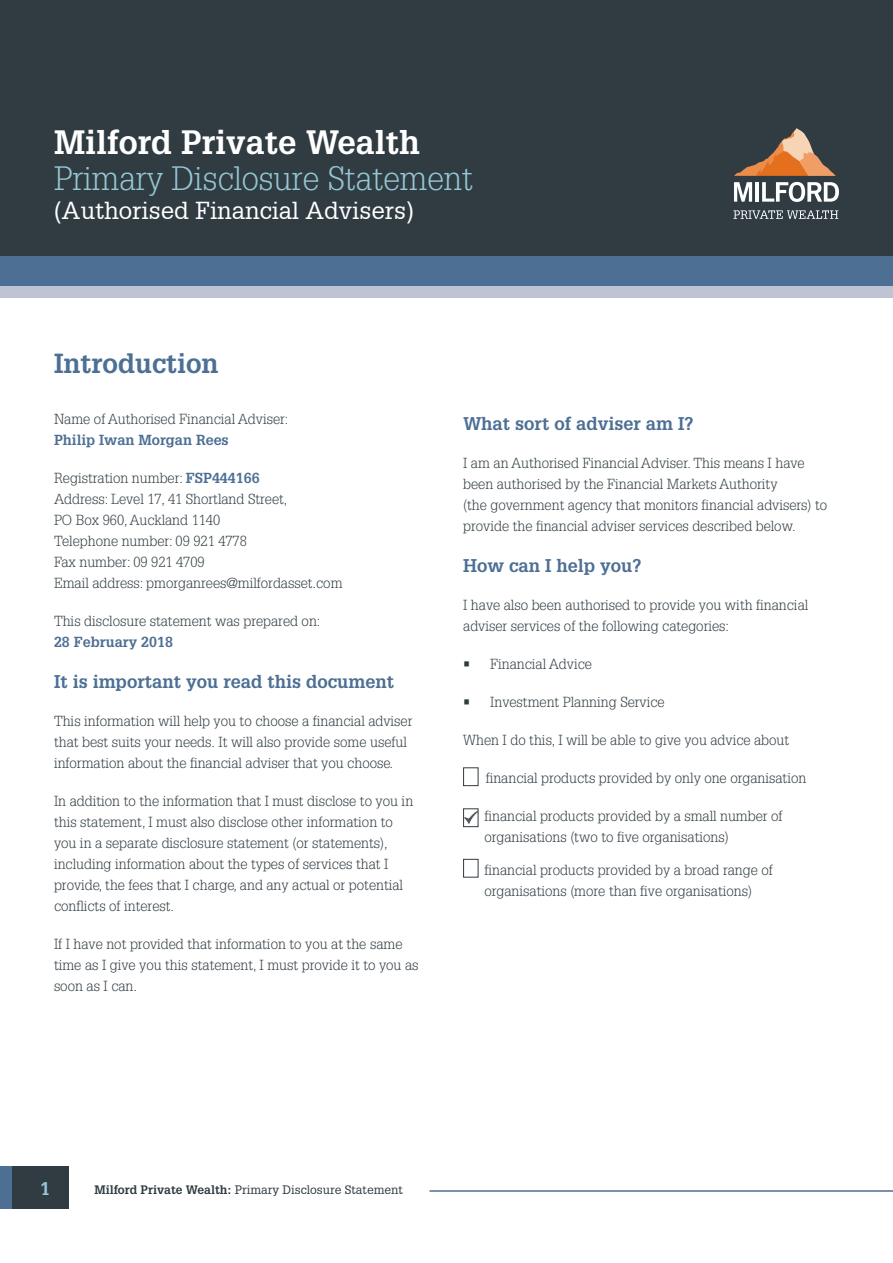
<style>
.page{position:relative;width:893px;height:1263px;background:#fff}
.page>*{position:absolute;margin:0;border:0;box-sizing:border-box;transform-origin:0 0}
.t1{font:300 33px "Glypha";color:#95c7d5}
.t2{font:700 33px "Glypha";color:#fff}
.t3{font:700 27px "Glypha";color:#4d6f94}
.t4{font:24px "Glypha 55 Roman";color:#fff}
.headers{font:700 18px "Glypha";color:#4d6f94}
.Body_copy{font:700 18px "Glypha";color:#4d6f94}
.t5{font:700 18px "Glypha";color:#95c7d5}
.Body_copy-2{font:300 14.25px/21px "Glypha";color:#2f3b41}
.body_copy_-_box_bull{font:300 14.25px "Glypha";color:#2f3b41}
.t6{font:12px "Glypha";color:#2f3b41}
.s1{font-weight:700;color:#4d6f94}
.s2{font-weight:700}
</style>
<div class="page">
<hr style="left:429px;top:1190px;width:464px;height:2px;background:#4d6f94">
<div style="left:0;top:1166px;width:69px;height:43px;background:#303c42"></div>
<div style="left:0;top:1166px;width:12px;height:43px;background:#4e6f94"></div>
<div style="left:0;top:268px;width:893px;height:29px;background:#bec4d4"></div>
<div style="left:0;top:0;width:893px;height:286px;background:#303c42"></div>
<div style="left:0;top:256px;width:893px;height:30px;background:#4e6f94"></div>
<div style="left:463px;top:767px;width:15px;height:19px;background:#fff;border:1px solid #2f3b41"></div>
<svg style="left:465px;top:812px;width:11px;height:11px"></svg>
<div style="left:463px;top:808px;width:15px;height:19px;border:1px solid #2f3b41"></div>
<div style="left:463px;top:859px;width:15px;height:18px;background:#fff;border:1px solid #2f3b41"></div>
<svg style="left:734px;top:128px;width:102px;height:48px"></svg>
<svg style="left:734px;top:182px;width:18px;height:20px"></svg>
<hr style="left:755px;top:182px;width:4px;height:20px;background:#fff">
<svg style="left:762px;top:182px;width:77px;height:20px"></svg>
<svg style="left:733px;top:210px;width:105px;height:9px"></svg>
<p class="t2" style="left:54px;top:122px;width:368px">Milford Private Wealth</p>
<p class="t1" style="left:54px;top:160px;width:421px">Primary Disclosure Statement</p>
<p class="t4" style="left:54px;top:196px;width:362px">(Authorised Financial Advisers)</p>
<p class="t3" style="left:54px;top:347px;width:166px">Introduction</p>
<p class="Body_copy-2" style="left:54px;top:408px;width:236px">Name of Authorised Financial Adviser:<br><span class="s1">Philip Iwan Morgan Rees</span></p>
<p class="Body_copy-2" style="left:54px;top:467px;width:290px">Registration number: <span class="s1">FSP444166<br></span>Address: Level 17, 41 Shortland Street,<br>PO Box 960, Auckland 1140<br>Telephone number: 09 921 4778<br>Fax number: 09 921 4709<br>Email address: pmorganrees@milfordasset.com</p>
<p class="Body_copy-2" style="left:54px;top:610px;width:268px">This disclosure statement was prepared on:<br><span class="s1">28 February 2018</span></p>
<p class="Body_copy" style="left:54px;top:670px;width:342px">It is important you read this document</p>
<p class="Body_copy-2" style="left:54px;top:710px;width:360px">This information will help you to choose a financial adviser that best suits your needs. It will also provide some useful information about the financial adviser that you choose.</p>
<p class="Body_copy-2" style="left:54px;top:790px;width:361px">In addition to the information that I must disclose to you in this statement, I must also disclose other information to you in a separate disclosure statement (or statements), including information about the types of services that I provide, the fees that I charge, and any actual or potential conflicts of interest.</p>
<p class="Body_copy-2" style="left:54px;top:933px;width:366px">If I have not provided that information to you at the same time as I give you this statement, I must provide it to you as soon as I can.</p>
<p class="headers" style="left:463px;top:412px;width:232px">What sort of adviser am I?</p>
<p class="Body_copy-2" style="left:463px;top:452px;width:366px">I am an Authorised Financial Adviser. This means I have been authorised by the Financial Markets Authority<br>(the government agency that monitors financial advisers) to provide the financial adviser services described below.</p>
<p class="headers" style="left:463px;top:554px;width:180px">How can I help you?</p>
<p class="Body_copy-2" style="left:463px;top:594px;width:346px">I have also been authorised to provide you with financial adviser services of the following categories:</p>
<p class="Body_copy-2" style="left:463px;top:653px;width:130px">• Financial Advice</p>
<p class="Body_copy-2" style="left:463px;top:691px;width:203px">• Investment Planning Service</p>
<p class="Body_copy-2" style="left:463px;top:729px;width:328px">When I do this, I will be able to give you advice about</p>
<p class="body_copy_-_box_bull" style="left:486px;top:770px;width:322px">financial products provided by only one organisation</p>
<p class="Body_copy-2" style="left:484px;top:805px;width:300px">financial products provided by a small number of organisations (two to five organisations)</p>
<p class="Body_copy-2" style="left:484px;top:859px;width:290px">financial products provided by a broad range of organisations (more than five organisations)</p>
<p class="t5" style="left:40px;top:1178px;width:12px">1</p>
<p class="t6" style="left:94px;top:1182px;width:310px"><span class="s2">Milford Private Wealth:</span> Primary Disclosure Statement</p>
</div>
